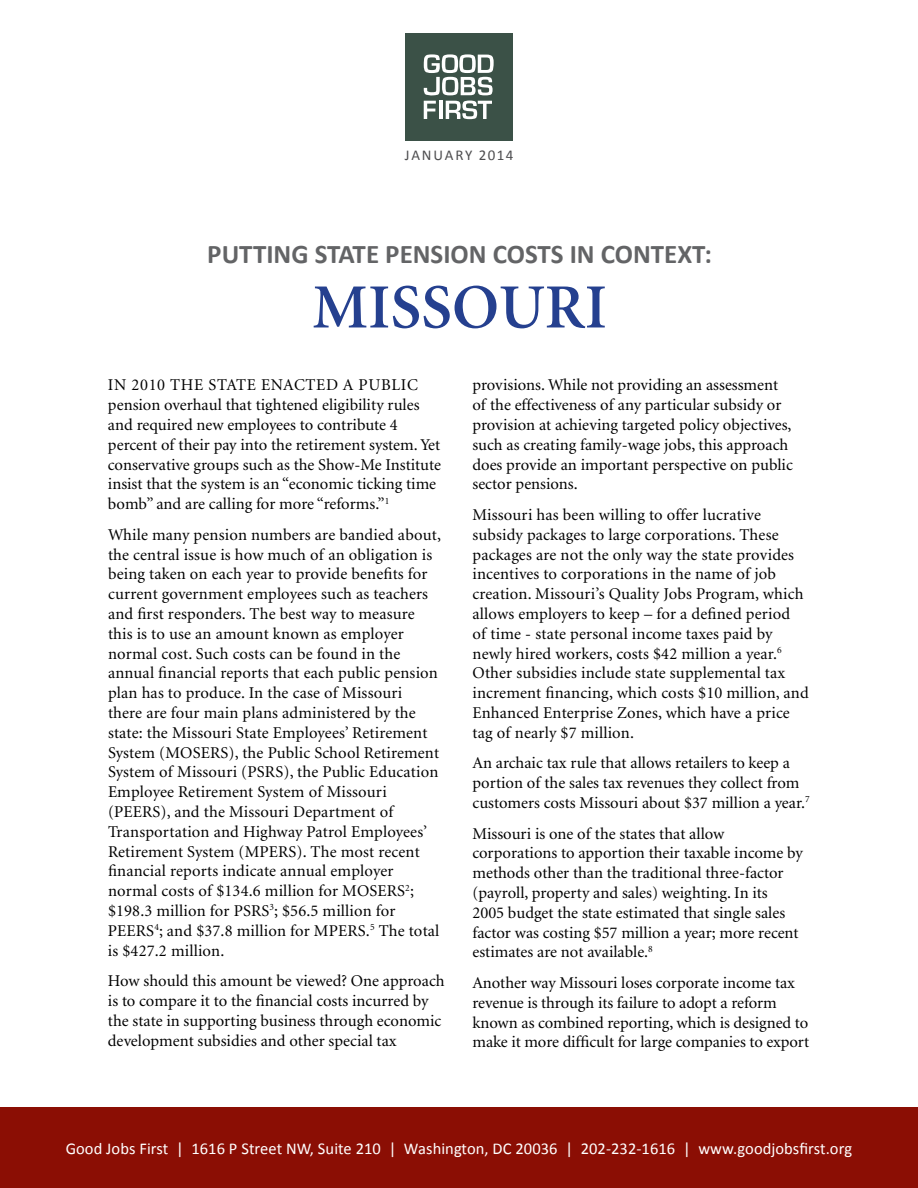
<style>
.page{position:relative;width:918px;height:1188px;background:#fff}
.page>*{position:absolute;margin:0;border:0;box-sizing:border-box;transform-origin:0 0}
.t1{font:600 63px "Minion";color:#25408f}
.t2{font:700 27px "Calibri";color:#636466}
.t3{font:16.5px/19.8px "Minion";color:#000}
.t4{font:16.5px "Calibri";letter-spacing:.005em;color:#fff}
.t5{font:15px "Calibri";letter-spacing:.11em;color:#4d4d4f}
</style>
<div class="page">
<div style="left:0;top:1107px;width:918px;height:81px;background:#8b0e04"></div>
<div style="left:405px;top:33px;width:108px;height:108px;background:#3b5147"></div>
<svg style="left:424px;top:54px;width:70px;height:65px"></svg>
<p class="t5" style="left:405px;top:145px;width:110px">January 2014</p>
<h2 class="t2" style="left:207px;top:237px;width:506px">PUTTING STATE PENSION COSTS IN CONTEXT:</h2>
<h1 class="t1" style="left:312px;top:275px;width:296px">MISSOURI</h1>
<p class="t3" style="left:108px;top:376px;width:335px">In 2010 the state enacted a public pension overhaul that tightened eligibility rules and required new employees to contribute 4 percent of their pay into the retirement system. Yet conservative groups such as the Show-Me Institute insist that the system is an “economic ticking time bomb” and are calling for more “reforms.”<sup>1</sup></p>
<p class="t3" style="left:108px;top:525px;width:335px">While many pension numbers are bandied about, the central issue is how much of an obligation is being taken on each year to provide benefits for current government employees such as teachers and first responders. The best way to measure this is to use an amount known as employer normal cost. Such costs can be found in the annual financial reports that each public pension plan has to produce. In the case of Missouri<br>there are four main plans administered by the state: the Missouri State Employees’ Retirement System (MOSERS), the Public School Retirement System of Missouri (PSRS), the Public Education Employee Retirement System of Missouri (PEERS), and the Missouri Department of Transportation and Highway Patrol Employees’ Retirement System (MPERS). The most recent financial reports indicate annual employer normal costs of $134.6 million for MOSERS<sup>2</sup>; $198.3 million for PSRS<sup>3</sup>; $56.5 million for PEERS<sup>4</sup>; and $37.8 million for MPERS.<sup>5</sup> The total is $427.2 million.</p>
<p class="t3" style="left:108px;top:972px;width:338px">How should this amount be viewed? One approach is to compare it to the financial costs incurred by the state in supporting business through economic development subsidies and other special tax</p>
<p class="t3" style="left:472px;top:376px;width:322px">provisions. While not providing an assessment of the effectiveness of any particular subsidy or provision at achieving targeted policy objectives, such as creating family-wage jobs, this approach does provide an important perspective on public sector pensions.</p>
<p class="t3" style="left:472px;top:505px;width:338px">Missouri has been willing to offer lucrative subsidy packages to large corporations. These packages are not the only way the state provides incentives to corporations in the name of job creation. Missouri’s Quality Jobs Program, which allows employers to keep – for a defined period<br>of time - state personal income taxes paid by newly hired workers, costs $42 million a year.<sup>6<br></sup>Other subsidies include state supplemental tax increment financing, which costs $10 million, and Enhanced Enterprise Zones, which have a price tag of nearly $7 million.</p>
<p class="t3" style="left:473px;top:754px;width:339px">An archaic tax rule that allows retailers to keep a portion of the sales tax revenues they collect from customers costs Missouri about $37 million a year.<sup>7</sup></p>
<p class="t3" style="left:473px;top:824px;width:332px">Missouri is one of the states that allow corporations to apportion their taxable income by methods other than the traditional three-factor (payroll, property and sales) weighting. In its 2005 budget the state estimated that single sales factor was costing $57 million a year; more recent estimates are not available.<sup>8</sup></p>
<p class="t3" style="left:472px;top:973px;width:338px">Another way Missouri loses corporate income tax revenue is through its failure to adopt a reform known as combined reporting, which is designed to make it more difficult for large companies to export</p>
<p class="t4" style="left:66px;top:1139px;width:788px">Good Jobs First | 1616 P Street NW, Suite 210 | Washington, DC 20036 | 202-232-1616 | www.goodjobsfirst.org</p>
</div>
